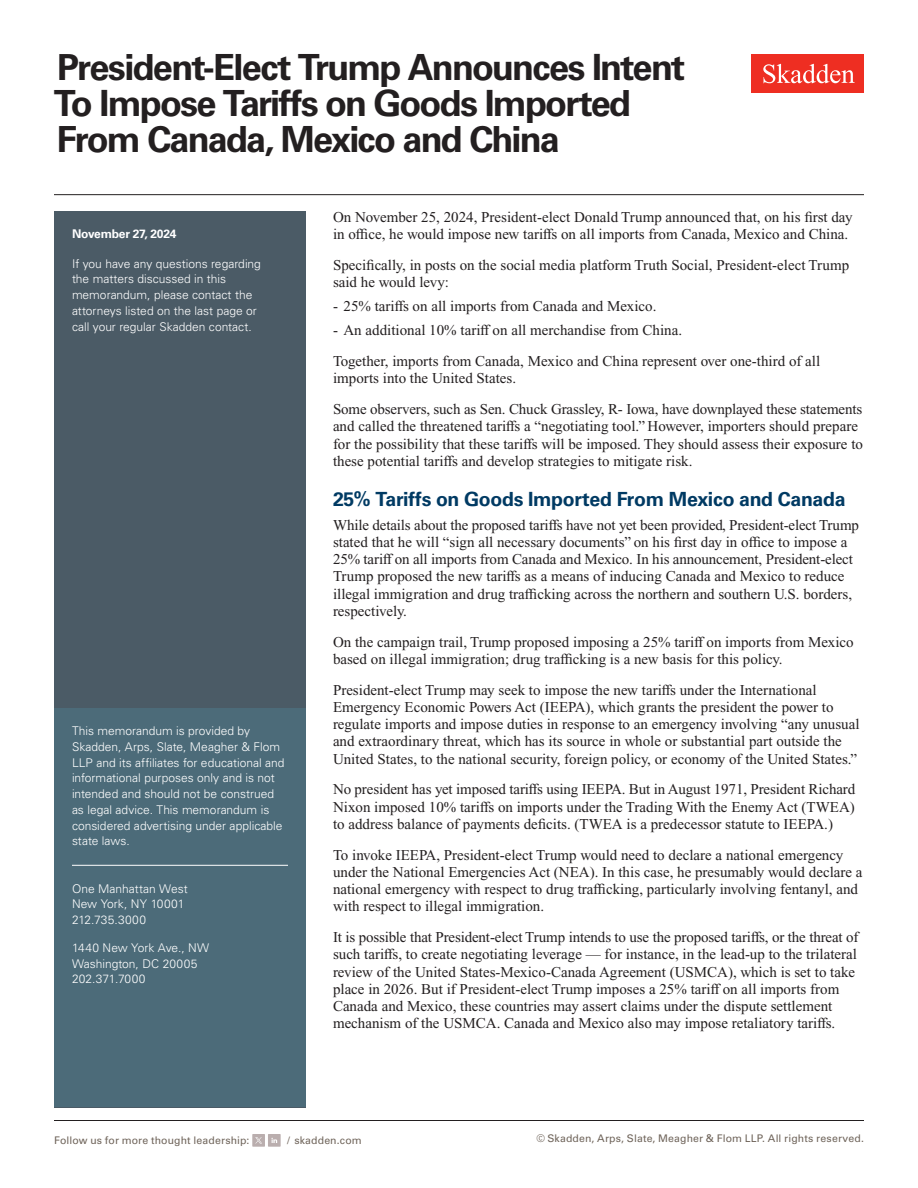
<style>
.page{position:relative;width:918px;height:1188px;background:#fff}
.page>*{position:absolute;margin:0;border:0;box-sizing:border-box;transform-origin:0 0}
.Article_Title_General_Alert__H1{font:700 36px/36px "Univers LT Std";letter-spacing:-.05em;color:#231f20}
.First_Level_Heading_Blue__H2{font:700 19.5px "Univers LT Std";letter-spacing:-.015em;color:#003a63}
.Main_Body{font:15px/17.2px "Times New Roman PS Std";color:#231f20}
.Sidebar_body_rule_below{font:300 12px/15.8px "Univers LT Std";color:#fff}
.Sidebar_body{font:300 12px/15.8px "Univers LT Std";color:#fff}
.Firm_Address{font:300 12px/15.8px "Univers LT Std";color:#fff}
.Date{font:700 12px "Univers LT Std";letter-spacing:-.02em;color:#fff}
.t1{font:10.5px "Univers LT Std";letter-spacing:.01em;color:#6f645a}
</style>
<div class="page">
<hr style="left:54px;top:194px;width:810px;height:1px;background:#231f20">
<hr style="left:54px;top:1120px;width:810px;height:1px;background:#231f20">
<div style="left:252px;top:1134px;width:13px;height:13px;background:#baaeae"></div>
<svg style="left:255px;top:1137px;width:7px;height:7px"></svg>
<div style="left:268px;top:1134px;width:13px;height:13px;background:#baaeae"></div>
<svg style="left:271px;top:1138px;width:6px;height:5px"></svg>
<div style="left:54px;top:212px;width:252px;height:896px;background:#4b5b66"></div>
<div style="left:54px;top:708px;width:252px;height:399px;background:#4c6b79"></div>
<hr style="left:72px;top:865px;width:216px;height:1px;background:#fff">
<div style="left:752px;top:54px;width:112px;height:39px;background:#ee2e22"></div>
<svg style="left:763px;top:64px;width:92px;height:19px"></svg>
<h1 class="Article_Title_General_Alert__H1" style="left:54px;top:50px;width:633px">President-Elect Trump Announces Intent<br>To Impose Tariffs on Goods Imported<br>From Canada, Mexico and China</h1>
<p class="Date" style="left:72px;top:227px;width:106px">November 27, 2024</p>
<p class="Sidebar_body" style="left:72px;top:256px;width:190px">If you have any questions regarding the matters discussed in this memorandum, please contact the attorneys listed on the last page or call your regular Skadden contact.</p>
<p class="Sidebar_body_rule_below" style="left:72px;top:723px;width:214px">This memorandum is provided by Skadden, Arps, Slate, Meagher &amp; Flom LLP and its affiliates for educational and informational purposes only and is not intended and should not be construed as legal advice. This memorandum is considered advertising under applicable state laws.</p>
<p class="Firm_Address" style="left:72px;top:881px;width:117px">One Manhattan West<br>New York, NY 10001<br>212.735.3000</p>
<p class="Firm_Address" style="left:72px;top:940px;width:139px">1440 New York Ave., NW<br>Washington, DC 20005<br>202.371.7000</p>
<p class="Main_Body" style="left:333px;top:209px;width:521px">On November 25, 2024, President-elect Donald Trump announced that, on his first day in office, he would impose new tariffs on all imports from Canada, Mexico and China.</p>
<p class="Main_Body" style="left:333px;top:257px;width:518px">Specifically, in posts on the social media platform Truth Social, President-elect Trump said he would levy:</p>
<p class="Main_Body" style="left:333px;top:298px;width:325px">- 25% tariffs on all imports from Canada and Mexico.</p>
<p class="Main_Body" style="left:333px;top:322px;width:351px">- An additional 10% tariff on all merchandise from China.</p>
<p class="Main_Body" style="left:333px;top:353px;width:489px">Together, imports from Canada, Mexico and China represent over one-third of all imports into the United States.</p>
<p class="Main_Body" style="left:333px;top:401px;width:532px">Some observers, such as Sen. Chuck Grassley, R- Iowa, have downplayed these statements and called the threatened tariffs a “negotiating tool.” However, importers should prepare for the possibility that these tariffs will be imposed. They should assess their exposure to these potential tariffs and develop strategies to mitigate risk.</p>
<h2 class="First_Level_Heading_Blue__H2" style="left:333px;top:487px;width:514px">25% Tariffs on Goods Imported From Mexico and Canada</h2>
<p class="Main_Body" style="left:333px;top:516px;width:528px">While details about the proposed tariffs have not yet been provided, President-elect Trump stated that he will “sign all necessary documents” on his first day in office to impose a 25% tariff on all imports from Canada and Mexico. In his announcement, President-elect Trump proposed the new tariffs as a means of inducing Canada and Mexico to reduce illegal immigration and drug trafficking across the northern and southern U.S. borders, respectively.</p>
<p class="Main_Body" style="left:333px;top:633px;width:522px">On the campaign trail, Trump proposed imposing a 25% tariff on imports from Mexico based on illegal immigration; drug trafficking is a new basis for this policy.</p>
<p class="Main_Body" style="left:333px;top:681px;width:528px">President-elect Trump may seek to impose the new tariffs under the International Emergency Economic Powers Act (IEEPA), which grants the president the power to regulate imports and impose duties in response to an emergency involving “any unusual and extraordinary threat, which has its source in whole or substantial part outside the United States, to the national security, foreign policy, or economy of the United States.”</p>
<p class="Main_Body" style="left:333px;top:781px;width:524px;text-align:justify">No president has yet imposed tariffs using IEEPA. But in August 1971, President Richard Nixon imposed 10% tariffs on imports under the Trading With the Enemy Act (TWEA) to address balance of payments deficits. (TWEA is a predecessor statute to IEEPA.)</p>
<p class="Main_Body" style="left:333px;top:846px;width:531px">To invoke IEEPA, President-elect Trump would need to declare a national emergency under the National Emergencies Act (NEA). In this case, he presumably would declare a national emergency with respect to drug trafficking, particularly involving fentanyl, and with respect to illegal immigration.</p>
<p class="Main_Body" style="left:333px;top:929px;width:527px">It is possible that President-elect Trump intends to use the proposed tariffs, or the threat of such tariffs, to create negotiating leverage — for instance, in the lead-up to the trilateral review of the United States-Mexico-Canada Agreement (USMCA), which is set to take place in 2026. But if President-elect Trump imposes a 25% tariff on all imports from Canada and Mexico, these countries may assert claims under the dispute settlement mechanism of the USMCA. Canada and Mexico also may impose retaliatory tariffs.</p>
<p class="t1" style="left:54px;top:1134px;width:197px">Follow us for more thought leadership:</p>
<p class="t1" style="left:536px;top:1132px;width:329px">© Skadden, Arps, Slate, Meagher &amp; Flom LLP. All rights reserved.</p>
<p class="t1" style="left:287px;top:1134px;width:76px">/ skadden.com</p>
</div>
